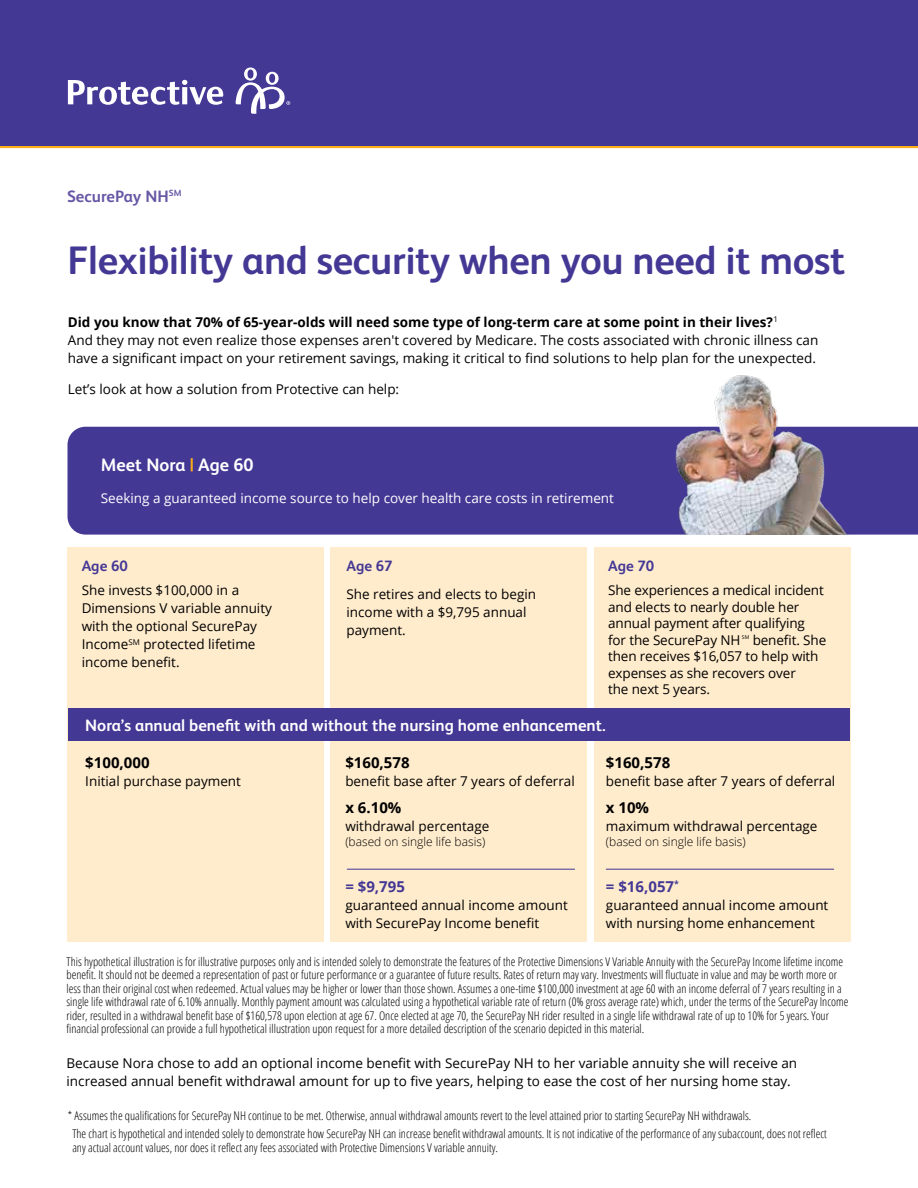
<style>
.page{position:relative;width:918px;height:1188px;background:#fff}
.page>*{position:absolute;margin:0;border:0;box-sizing:border-box;transform-origin:0 0}
.t1{font:700 39.75px "FS Albert Pro";letter-spacing:-.01em;color:#443895}
.t2{font:700 18px "FS Albert Pro";color:#fff}
.t3{font:700 16.5px "FS Albert Pro";color:#fff}
.t4{font:700 16.5px "FS Albert Pro";color:#6756a5}
.t5{font:700 15px "Open Sans";color:#000}
.t6{font:700 15px "Open Sans";color:#443895}
.t7{font:700 15px "FS Albert Pro";color:#443895}
.t8{font:13.5px/18px "Open Sans";color:#000}
.t9{font:13.5px "Open Sans";color:#fff}
.t10{font:300 condensed 12px/13.5px "Open Sans";color:#000}
.t11{font:300 12px "Open Sans";color:#000}
.t12{font:5.25px "Open Sans";color:#000}
.s1{font-weight:700}
.s2{color:#fcaf17}
</style>
<div class="page">
<svg style="left:0;top:145px;width:918px;height:4px;background:#cea268"></svg>
<div style="left:0;top:0;width:918px;height:145px;background:#443895"></div>
<div style="left:68px;top:427px;width:850px;height:108px;background:#443895"></div>
<div style="left:68px;top:547px;width:256px;height:395px;background:#ffeccd"></div>
<div style="left:331px;top:547px;width:256px;height:395px;background:#ffeccd"></div>
<div style="left:594px;top:547px;width:256px;height:395px;background:#ffeccd"></div>
<img style="left:672px;top:375px;width:176px;height:160px">
<div style="left:68px;top:708px;width:782px;height:33px;background:#443895"></div>
<hr style="left:347px;top:869px;width:228px;height:1px;background:#443895">
<hr style="left:606px;top:869px;width:228px;height:1px;background:#443895">
<svg style="left:68px;top:80px;width:155px;height:25px"></svg>
<svg style="left:235px;top:68px;width:55px;height:46px"></svg>
<h3 class="t4" style="left:67px;top:184px;width:116px">SecurePay NH<sup>SM</sup></h3>
<h1 class="t1" style="left:68px;top:232px;width:779px">Flexibility and security when you need it most</h1>
<p class="t8" style="left:68px;top:313px;width:752px"><span class="s1">Did you know that 70% of 65-year-olds will need some type of long-term care at some point in their lives?</span><sup>1<br></sup>And they may not even realize those expenses aren't covered by Medicare. The costs associated with chronic illness can have a significant impact on your retirement savings, making it critical to find solutions to help plan for the unexpected.</p>
<p class="t8" style="left:68px;top:380px;width:333px">Let’s look at how a solution from Protective can help:</p>
<h2 class="t2" style="left:101px;top:452px;width:154px">Meet Nora <span class="s2">|</span> Age 60</h2>
<p class="t9" style="left:101px;top:488px;width:515px">Seeking a guaranteed income source to help cover health care costs in retirement</p>
<p class="t7" style="left:82px;top:555px;width:48px">Age 60</p>
<p class="t8" style="left:82px;top:581px;width:192px">She invests $100,000 in a<br>Dimensions V variable annuity with the optional SecurePay<br>Income<sup>SM</sup> protected lifetime income benefit.</p>
<p class="t7" style="left:346px;top:555px;width:48px">Age 67</p>
<p class="t8" style="left:346px;top:585px;width:191px">She retires and elects to begin income with a $9,795 annual payment.</p>
<p class="t7" style="left:608px;top:555px;width:48px">Age 70</p>
<p class="t8" style="left:608px;top:582px;width:217px;line-height:16.5px">She experiences a medical incident and elects to nearly double her annual payment after qualifying for the SecurePay NH</p>
<p class="t8" style="left:608px;top:631px;width:220px;line-height:16.5px;text-indent:145px">benefit. She then receives $16,057 to help with expenses as she recovers over<br>the next 5 years.</p>
<p class="t12" style="left:742px;top:634px;width:9px">SM</p>
<h3 class="t3" style="left:85px;top:713px;width:522px">Nora’s annual benefit with and without the nursing home enhancement.</h3>
<p class="t5" style="left:85px;top:752px;width:66px">$100,000</p>
<p class="t8" style="left:85px;top:771px;width:157px">Initial purchase payment</p>
<p class="t5" style="left:345px;top:752px;width:66px">$160,578</p>
<p class="t8" style="left:345px;top:771px;width:231px">benefit base after 7 years of deferral</p>
<p class="t5" style="left:345px;top:797px;width:58px">x 6.10%</p>
<p class="t8" style="left:345px;top:816px;width:146px">withdrawal percentage</p>
<p class="t11" style="left:345px;top:833px;width:141px">(based on single life basis)</p>
<p class="t6" style="left:345px;top:876px;width:61px">= $9,795</p>
<p class="t8" style="left:345px;top:896px;width:224px">guaranteed annual income amount with SecurePay Income benefit</p>
<p class="t5" style="left:606px;top:752px;width:66px">$160,578</p>
<p class="t8" style="left:606px;top:771px;width:231px">benefit base after 7 years of deferral</p>
<p class="t5" style="left:606px;top:797px;width:45px">x 10%</p>
<p class="t8" style="left:606px;top:816px;width:213px">maximum withdrawal percentage</p>
<p class="t11" style="left:606px;top:833px;width:141px">(based on single life basis)</p>
<p class="t6" style="left:606px;top:876px;width:74px">= $16,057<sup>*</sup></p>
<p class="t8" style="left:606px;top:896px;width:224px">guaranteed annual income amount with nursing home enhancement</p>
<p class="t10" style="left:67px;top:954px;width:783px">This hypothetical illustration is for illustrative purposes only and is intended solely to demonstrate the features of the Protective Dimensions V Variable Annuity with the SecurePay Income lifetime income benefit. It should not be deemed a representation of past or future performance or a guarantee of future results. Rates of return may vary. Investments will fluctuate in value and may be worth more or less than their original cost when redeemed. Actual values may be higher or lower than those shown. Assumes a one-time $100,000 investment at age 60 with an income deferral of 7 years resulting in a single life withdrawal rate of 6.10% annually. Monthly payment amount was calculated using a hypothetical variable rate of return (0% gross average rate) which, under the terms of the SecurePay Income rider, resulted in a withdrawal benefit base of $160,578 upon election at age 67. Once elected at age 70, the SecurePay NH rider resulted in a single life withdrawal rate of up to 10% for 5 years. Your financial professional can provide a full hypothetical illustration upon request for a more detailed description of the scenario depicted in this material.</p>
<p class="t8" style="left:67px;top:1054px;width:732px">Because Nora chose to add an optional income benefit with SecurePay NH to her variable annuity she will receive an increased annual benefit withdrawal amount for up to five years, helping to ease the cost of her nursing home stay.</p>
<p class="t10" style="left:72px;top:1107px;width:756px;line-height:17.9px;text-indent:-5px">* Assumes the qualifications for SecurePay NH continue to be met. Otherwise, annual withdrawal amounts revert to the level attained prior to starting SecurePay NH withdrawals.<br>The chart is hypothetical and intended solely to demonstrate how SecurePay NH can increase benefit withdrawal amounts. It is not indicative of the performance of any subaccount, does not reflect</p>
<p class="t10" style="left:72px;top:1140px;width:427px">any actual account values, nor does it reflect any fees associated with Protective Dimensions V variable annuity.</p>
</div>
